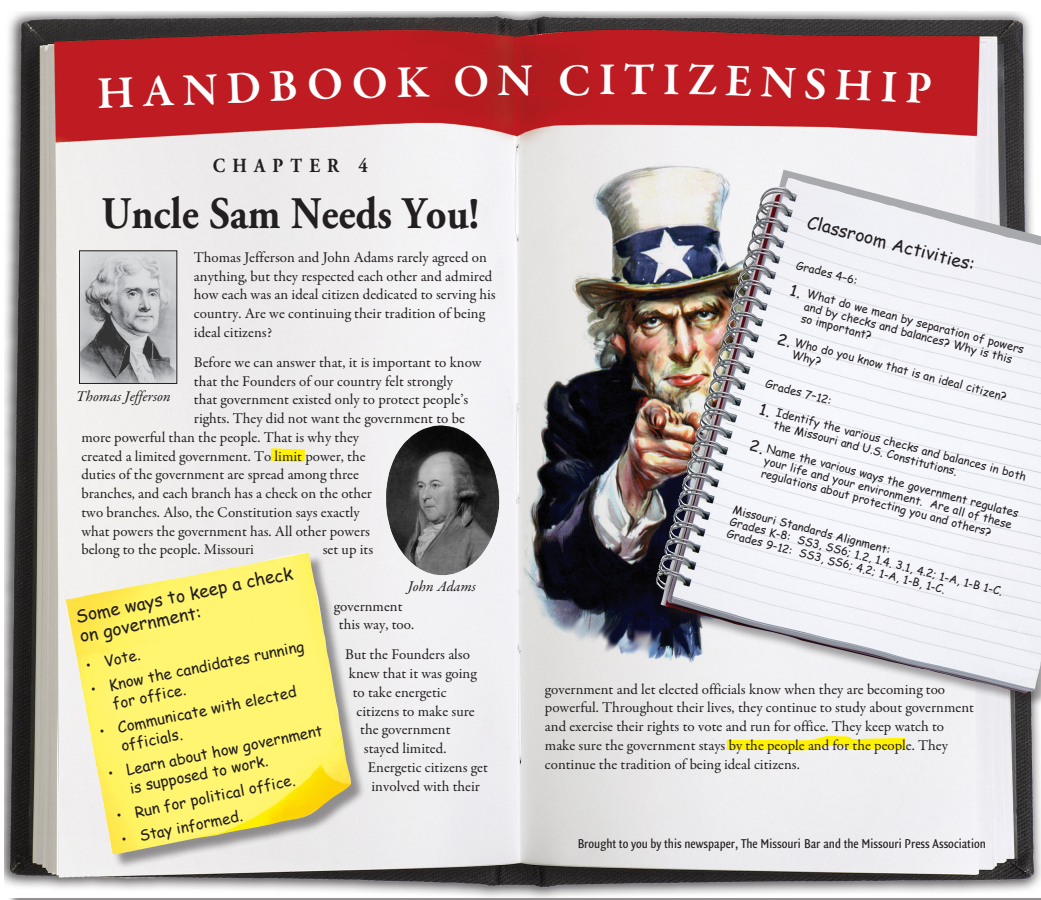
<style>
.page{position:relative;width:1041px;height:900px;background:#fff}
.page>*{position:absolute;margin:0;border:0;box-sizing:border-box;transform-origin:0 0}
.t1{font:600 46.25px "Garamond Premr Pro";letter-spacing:.165em;color:#fff}
.t2{font:700 45px "Adobe Garamond Pro";color:#231f20;scale:.9 1}
.t3{font:700 20px "Adobe Garamond Pro";letter-spacing:.4em;color:#231f20;scale:.9 1}
.t4{font:17.5px/19.6px "Comic Sans MS";color:#231f20}
.t5{font:15px/18.8px "Garamond Premr Pro";color:#231f20}
.t6{font:15px/19.2px "Comic Sans MS";color:#231f20}
.t7{font:italic 15px "Garamond Premr Pro";color:#231f20}
.t8{font:13.75px "Quadraat Sans Con";color:#231f20}
.t9{font:11.25px/12.4px "Comic Sans MS";color:#231f20}
</style>
<div class="page">
<img style="left:5px;top:11px;width:1035px;height:887px">
<img style="left:522px;top:168px;width:397px;height:496px">
<svg style="left:258px;top:442px;width:61px;height:28px;background:#f1ecb1"></svg>
<svg style="left:717px;top:728px;width:211px;height:27px"></svg>
<svg style="left:774px;top:170px;width:266px;height:9px"></svg>
<div style="left:657px;top:179px;width:384px;height:529px;background:#231f20;opacity:.4"></div>
<img style="left:674px;top:178px;width:114px;height:333px">
<div style="left:67px;top:554px;width:299px;height:315px;background:#231f20;opacity:.46"></div>
<img style="left:65px;top:552px;width:287px;height:302px">
<img style="left:81px;top:252px;width:94px;height:130px">
<div style="left:79px;top:250px;width:98px;height:134px;border:1px solid #231f20"></div>
<img style="left:385px;top:425px;width:114px;height:150px">
<svg style="left:78px;top:65px;width:874px;height:45px;background:#bc1b21"></svg>
<svg style="left:790px;top:284px;width:9px;height:14px"></svg>
<svg style="left:777px;top:333px;width:12px;height:14px"></svg>
<svg style="left:759px;top:403px;width:9px;height:14px"></svg>
<svg style="left:750px;top:439px;width:12px;height:15px"></svg>
<p class="t1" style="left:96px;top:65px;width:166px;rotate:-2deg">HAND</p>
<p class="t1" style="left:497px;top:52px;width:221px">N CITIZ</p>
<p class="t1" style="left:726px;top:53px;width:209px;rotate:2deg">ENSHIP</p>
<p class="t3" style="left:213px;top:154px;width:174px">CHAPTER 4</p>
<p class="t2" style="left:101px;top:188px;width:421px">Uncle Sam Needs You!</p>
<p class="t5" style="left:194px;top:248px;width:303px">Thomas Jefferson and John Adams rarely agreed on anything, but they respected each other and admired how each was an ideal citizen dedicated to serving his country. Are we continuing their tradition of being ideal citizens?</p>
<p class="t5" style="left:194px;top:353px;width:289px">Before we can answer that, it is important to know</p>
<p class="t5" style="left:194px;top:372px;width:261px">that the Founders of our country felt strongly</p>
<p class="t5" style="left:194px;top:391px;width:276px">that government existed only to protect people’s</p>
<p class="t5" style="left:194px;top:410px;width:272px">rights. They did not want the government to be</p>
<p class="t5" style="left:81px;top:428px;width:279px">more powerful than the people. That is why they</p>
<p class="t5" style="left:81px;top:447px;width:286px">created a limited government. To limit power, the</p>
<p class="t5" style="left:81px;top:466px;width:279px">duties of the government are spread among three</p>
<p class="t5" style="left:81px;top:485px;width:292px">branches, and each branch has a check on the other</p>
<p class="t5" style="left:81px;top:503px;width:280px">two branches. Also, the Constitution says exactly</p>
<p class="t5" style="left:81px;top:522px;width:290px">what powers the government has. All other powers</p>
<p class="t5" style="left:81px;top:541px;width:174px">belong to the people. Missouri</p>
<p class="t5" style="left:323px;top:541px;width:52px">set up its</p>
<p class="t7" style="left:76px;top:387px;width:96px">Thomas Jefferson</p>
<p class="t4" style="left:74px;top:607px;width:222px;rotate:-12deg">Some ways to keep a check on government:</p>
<p class="t6" style="left:84px;top:655px;width:57px;rotate:-11deg">• Vote.</p>
<p class="t6" style="left:107px;top:675px;width:200px;text-indent:-19px;rotate:-11deg">• Know the candidates running for office.</p>
<p class="t6" style="left:116px;top:717px;width:184px;text-indent:-19px;rotate:-11deg">• Communicate with elected officials.</p>
<p class="t6" style="left:124px;top:759px;width:201px;text-indent:-19px;rotate:-11deg">• Learn about how government is supposed to work.</p>
<p class="t6" style="left:114px;top:805px;width:183px;rotate:-11deg">• Run for political office.</p>
<p class="t6" style="left:119px;top:829px;width:125px;rotate:-11deg">• Stay informed.</p>
<p class="t7" style="left:408px;top:577px;width:70px">John Adams</p>
<p class="t5" style="left:339px;top:597px;width:77px;text-indent:-5px">government this way, too.</p>
<p class="t5" style="left:345px;top:646px;width:126px">But the Founders also</p>
<p class="t5" style="left:349px;top:665px;width:129px">knew that it was going</p>
<p class="t5" style="left:353px;top:683px;width:95px">to take energetic</p>
<p class="t5" style="left:356px;top:702px;width:120px">citizens to make sure</p>
<p class="t5" style="left:360px;top:721px;width:92px">the government</p>
<p class="t5" style="left:364px;top:740px;width:84px">stayed limited.</p>
<p class="t5" style="left:368px;top:758px;width:122px">Energetic citizens get</p>
<p class="t5" style="left:371px;top:777px;width:110px">involved with their</p>
<p class="t4" style="left:810px;top:212px;width:174px;rotate:14deg">Classroom Activities:</p>
<p class="t9" style="left:798px;top:259px;width:64px;rotate:14deg">Grades 4–6:</p>
<p class="t9" style="left:808px;top:288px;width:225px;rotate:14deg">What do we mean by separation of powers and by checks and balances? Why is this so important?</p>
<p class="t9" style="left:796px;top:337px;width:220px;line-height:11.6px;rotate:14deg">Who do you know that is an ideal citizen?<br>Why?</p>
<p class="t9" style="left:767px;top:377px;width:69px;rotate:14deg">Grades 7–12:</p>
<p class="t9" style="left:778px;top:407px;width:259px;rotate:14deg">Identify the various checks and balances in both the Missouri and U.S. Constitutions.</p>
<p class="t9" style="left:768px;top:443px;width:261px;rotate:14deg">Name the various ways the government regulates your life and your environment. Are all of these regulations about protecting you and others?</p>
<p class="t9" style="left:734px;top:504px;width:164px;rotate:14deg">Missouri Standards Alignment:</p>
<p class="t9" style="left:731px;top:516px;width:283px;rotate:14deg">Grades K-8: SS3, SS6; 1.2, 1.4. 3.1, 4.2; 1-A, 1-B 1-C.</p>
<p class="t9" style="left:728px;top:528px;width:227px;rotate:14deg">Grades 9-12: SS3, SS6; 4.2; 1-A, 1-B, 1-C.</p>
<p class="t5" style="left:545px;top:680px;width:431px">government and let elected officials know when they are becoming too powerful. Throughout their lives, they continue to study about government and exercise their rights to vote and run for office. They keep watch to make sure the government stays by the people and for the people. They continue the tradition of being ideal citizens.</p>
<p class="t8" style="left:578px;top:835px;width:409px">Brought to you by this newspaper, The Missouri Bar and the Missouri Press Association</p>
</div>
